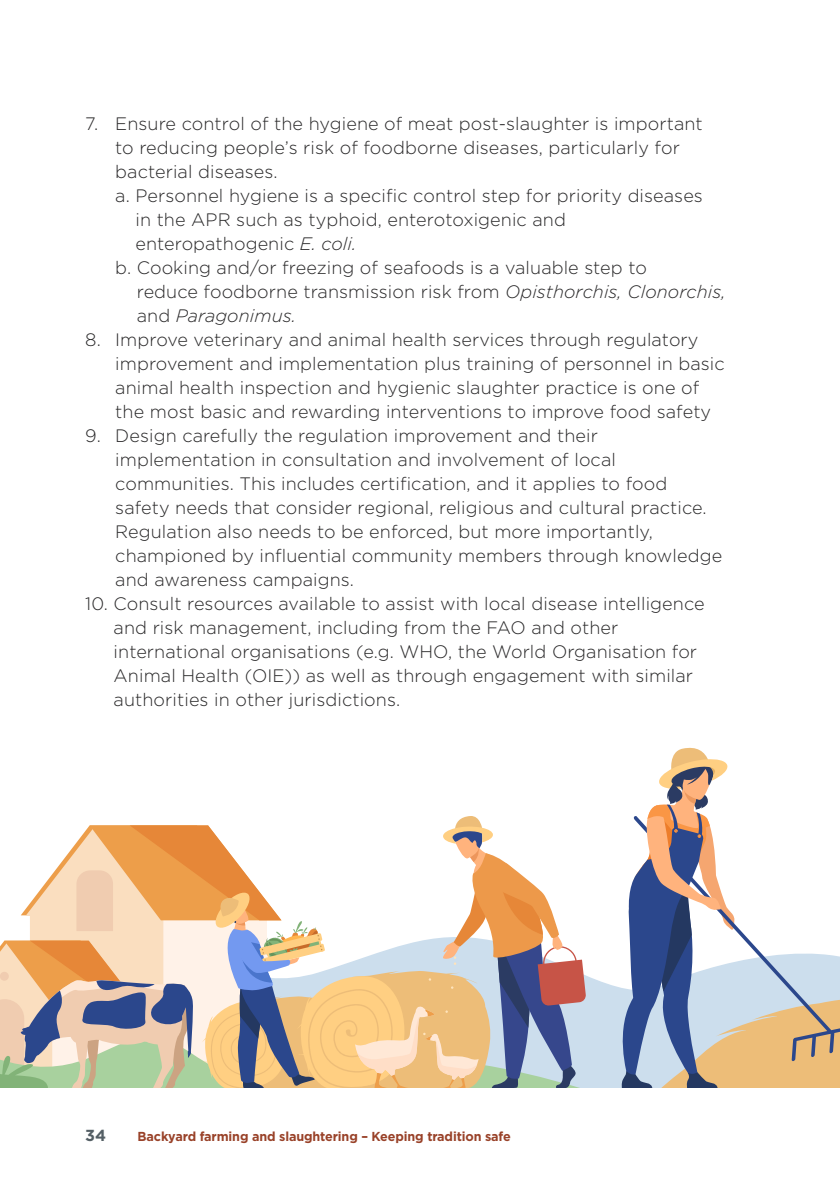
<style>
.page{position:relative;width:840px;height:1191px;background:#fff}
.page>*{position:absolute;margin:0;border:0;box-sizing:border-box;transform-origin:0 0}
.t1{font:300 18px/24px "Gotham";letter-spacing:.005em;color:#292829}
.t2{font:italic 300 18px "Gotham";letter-spacing:.005em;color:#292829}
.t3{font:700 16px "Gotham";color:#545f65}
.t4{font:700 13px "Gotham";letter-spacing:-.01em;color:#994229}
.s1{font-style:italic}
.s2{font-style:normal}
</style>
<div class="page">
<div style="left:585px;top:975px;width:29px;height:112px;background:#ccdeed"></div>
<svg style="left:614px;top:747px;width:225px;height:340px"></svg>
<svg style="left:0;top:816px;width:585px;height:271px"></svg>
<p class="t1" style="left:85px;top:111px;width:618px">7. Ensure control of the hygiene of meat post-slaughter is important</p>
<p class="t1" style="left:115px;top:135px;width:565px">to reducing people’s risk of foodborne diseases, particularly for</p>
<p class="t1" style="left:115px;top:159px;width:164px">bacterial diseases.</p>
<p class="t1" style="left:115px;top:183px;width:588px">a. Personnel hygiene is a specific control step for priority diseases</p>
<p class="t1" style="left:135px;top:207px;width:432px">in the APR such as typhoid, enterotoxigenic and</p>
<p class="t1" style="left:135px;top:231px;width:222px">enteropathogenic <span class="s1">E. coli.</span></p>
<p class="t1" style="left:115px;top:255px;width:533px">b. Cooking and/or freezing of seafoods is a valuable step to</p>
<p class="t1" style="left:137px;top:279px;width:590px">reduce foodborne transmission risk from <span class="s1">Opisthorchis, Clonorchis,</span></p>
<p class="t2" style="left:137px;top:304px;width:160px"><span class="s2">and</span> Paragonimus.</p>
<p class="t1" style="left:115px;top:327px;width:610px;text-indent:-30px">8. Improve veterinary and animal health services through regulatory improvement and implementation plus training of personnel in basic animal health inspection and hygienic slaughter practice is one of the most basic and rewarding interventions to improve food safety</p>
<p class="t1" style="left:115px;top:423px;width:608px;text-indent:-30px">9. Design carefully the regulation improvement and their implementation in consultation and involvement of local communities. This includes certification, and it applies to food safety needs that consider regional, religious and cultural practice.<br>Regulation also needs to be enforced, but more importantly, championed by influential community members through knowledge and awareness campaigns.</p>
<p class="t1" style="left:114px;top:591px;width:592px;text-indent:-28px">10. Consult resources available to assist with local disease intelligence and risk management, including from the FAO and other international organisations (e.g. WHO, the World Organisation for Animal Health (OIE)) as well as through engagement with similar authorities in other jurisdictions.</p>
<p class="t3" style="left:85px;top:1125px;width:22px">34</p>
<p class="t4" style="left:138px;top:1128px;width:374px">Backyard farming and slaughtering – Keeping tradition safe</p>
</div>
